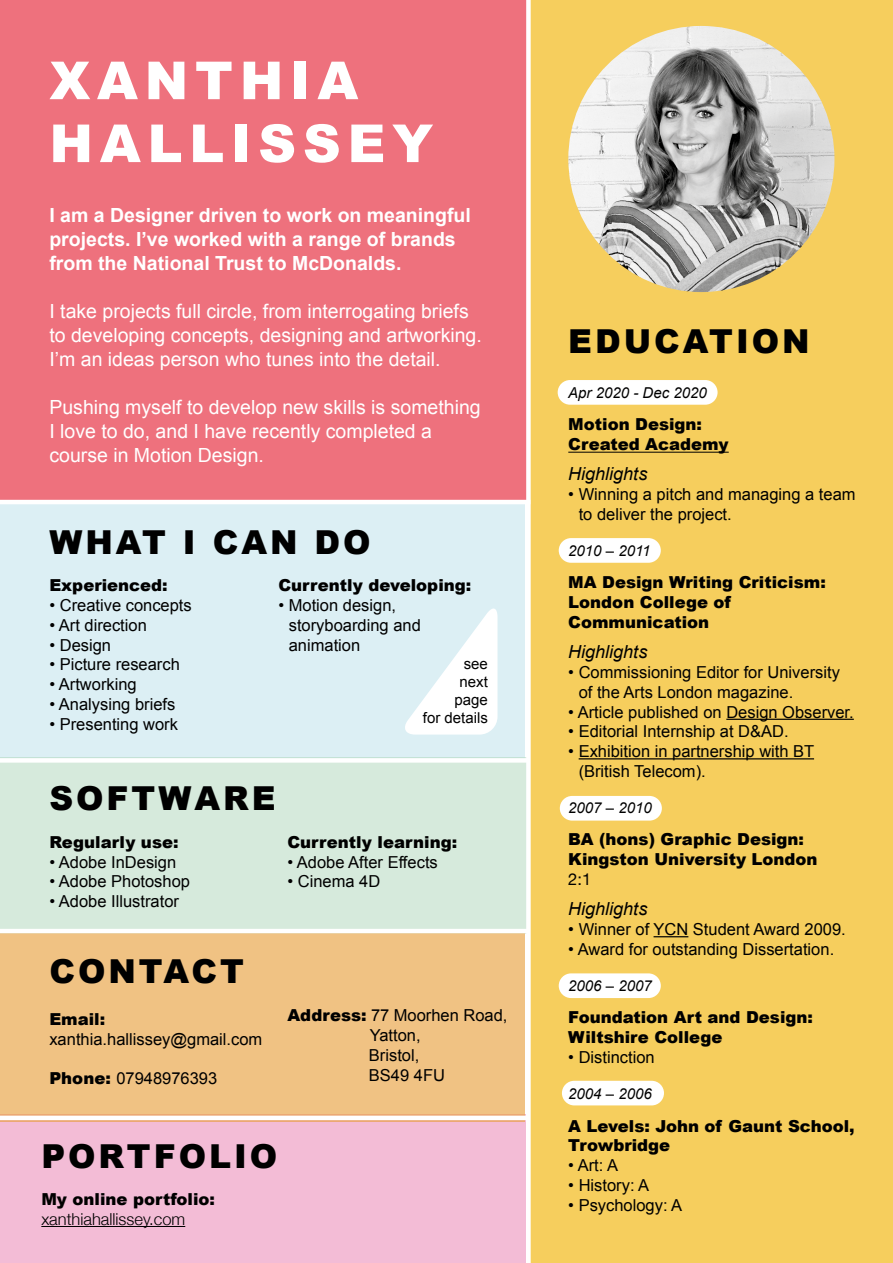
<style>
.page{position:relative;width:893px;height:1263px;background:#fff}
.page>*{position:absolute;margin:0;border:0;box-sizing:border-box;transform-origin:0 0}
.t1{font:900 52.35px/62.8px "Arial";letter-spacing:.13em;color:#fff}
.t2{font:900 33px "Arial";letter-spacing:.09em;color:#000}
.t3{font:19.5px/24px "Arial";color:#fff}
.t4{font:700 19.5px/24px "Arial";color:#fff}
.t5{font:italic 18px "Arial";color:#000}
.t6{font:16.5px/19.8px "Arial";color:#000}
.t7{font:900 16.5px/19.8px "Arial";color:#000}
.t8{font:300 16.5px "Helvetica Neue";color:#000}
.t9{font:16.5px "Helvetica Neue";color:#000}
.t10{font:italic 15px "Arial";color:#000}
.t11{font:15px/18px "Arial";color:#000;text-align:right}
.s1{font-weight:900}
</style>
<div class="page">
<div style="left:0;top:502px;width:524px;height:258px;background:#dceff4"></div>
<div style="left:0;top:757px;width:531px;height:177px;background:#d6eadc"></div>
<div style="left:0;top:0;width:527px;height:504px;background:#ee717d"></div>
<div style="left:0;top:1114px;width:525px;height:149px;background:#f3bcd6"></div>
<div style="left:0;top:931px;width:524px;height:190px;background:#f0c283"></div>
<div style="left:527px;top:0;width:366px;height:1263px;background:#f6ce5d"></div>
<div style="left:558px;top:380px;width:160px;height:25px;background:#fff;border-radius:12px"></div>
<div style="left:560px;top:796px;width:102px;height:24px;background:#fff;border-radius:12px"></div>
<div style="left:559px;top:538px;width:102px;height:25px;background:#fff;border-radius:12px"></div>
<div style="left:559px;top:973px;width:102px;height:25px;background:#fff;border-radius:12px"></div>
<div style="left:562px;top:1081px;width:102px;height:24px;background:#fff;border-radius:12px"></div>
<hr style="left:568px;top:452px;width:161px;height:1px;background:#000">
<hr style="left:726px;top:719px;width:128px;height:1px;background:#000">
<hr style="left:579px;top:758px;width:235px;height:1px;background:#000">
<hr style="left:654px;top:936px;width:34px;height:1px;background:#000">
<hr style="left:41px;top:1226px;width:144px;height:1px;background:#000">
<svg style="left:405px;top:608px;width:92px;height:126px"></svg>
<div style="left:526px;top:0;width:5px;height:1263px;background:#fff"></div>
<img style="left:568px;top:26px;width:266px;height:266px;border-radius:133px">
<hr style="left:0;top:500px;width:530px;height:4px;background:#fff">
<div style="left:0;top:758px;width:528px;height:5px;background:#fff"></div>
<hr style="left:0;top:929px;width:527px;height:4px;background:#fff">
<hr style="left:0;top:1116px;width:528px;height:4px;background:#fff">
<h1 class="t1" style="left:49px;top:47px;width:385px">XANTHIA<br>HALLISSEY</h1>
<p class="t4" style="left:49px;top:204px;width:423px">I am a Designer driven to work on meaningful projects. I’ve worked with a range of brands from the National Trust to McDonalds.</p>
<p class="t3" style="left:49px;top:299px;width:434px">I take projects full circle, from interrogating briefs to developing concepts, designing and artworking.<br>I’m an ideas person who tunes into the detail.</p>
<p class="t3" style="left:49px;top:395px;width:433px">Pushing myself to develop new skills is something<br>I love to do, and I have recently completed a course in Motion Design.</p>
<h2 class="t2" style="left:49px;top:519px;width:323px">WHAT I CAN DO</h2>
<p class="t7" style="left:49px;top:575px;width:120px">Experienced:</p>
<p class="t6" style="left:49px;top:595px;width:144px">• Creative concepts</p>
<p class="t6" style="left:49px;top:615px;width:99px">• Art direction</p>
<p class="t6" style="left:49px;top:635px;width:63px">• Design</p>
<p class="t6" style="left:49px;top:655px;width:132px">• Picture research</p>
<p class="t6" style="left:49px;top:675px;width:89px">• Artworking</p>
<p class="t6" style="left:49px;top:694px;width:127px">• Analysing briefs</p>
<p class="t6" style="left:49px;top:714px;width:130px">• Presenting work</p>
<p class="t7" style="left:278px;top:575px;width:194px">Currently developing:</p>
<p class="t6" style="left:289px;top:595px;width:134px;text-indent:-10px">• Motion design, storyboarding and animation</p>
<p class="t11" style="left:423px;top:655px;width:67px">see<br>next page<br>for details</p>
<h2 class="t2" style="left:49px;top:774px;width:228px">SOFTWARE</h2>
<p class="t7" style="left:49px;top:831px;width:131px">Regularly use:</p>
<p class="t6" style="left:49px;top:852px;width:128px">• Adobe InDesign</p>
<p class="t6" style="left:49px;top:872px;width:142px">• Adobe Photoshop</p>
<p class="t6" style="left:49px;top:891px;width:131px">• Adobe Illustrator</p>
<p class="t7" style="left:287px;top:831px;width:171px">Currently learning:</p>
<p class="t6" style="left:287px;top:852px;width:152px">• Adobe After Effects</p>
<p class="t6" style="left:287px;top:872px;width:94px">• Cinema 4D</p>
<h2 class="t2" style="left:49px;top:948px;width:196px">CONTACT</h2>
<p class="t7" style="left:49px;top:1009px;width:57px">Email:</p>
<p class="t6" style="left:49px;top:1029px;width:214px">xanthia.hallissey@gmail.com</p>
<p class="t6" style="left:49px;top:1069px;width:169px"><span class="s1">Phone:</span> 07948976393</p>
<p class="t6" style="left:369px;top:1006px;width:140px;text-indent:-82px"><span class="s1">Address:</span> 77 Moorhen Road,<br>Yatton,<br>Bristol,<br>BS49 4FU</p>
<h2 class="t2" style="left:41px;top:1132px;width:238px">PORTFOLIO</h2>
<p class="t7" style="left:41px;top:1189px;width:175px">My online portfolio:</p>
<p class="t8" style="left:41px;top:1205px;width:145px">xanthiahallissey.com</p>
<h2 class="t2" style="left:568px;top:317px;width:243px">EDUCATION</h2>
<p class="t10" style="left:568px;top:383px;width:140px">Apr 2020 - Dec 2020</p>
<p class="t7" style="left:568px;top:414px;width:162px">Motion Design:<br>Created Academy</p>
<p class="t5" style="left:568px;top:462px;width:81px">Highlights</p>
<p class="t6" style="left:579px;top:484px;width:278px;text-indent:-10px">• Winning a pitch and managing a team to deliver the project.</p>
<p class="t10" style="left:568px;top:541px;width:84px">2010 – 2011</p>
<p class="t7" style="left:568px;top:572px;width:259px">MA Design Writing Criticism:<br>London College of<br>Communication</p>
<p class="t5" style="left:568px;top:640px;width:81px">Highlights</p>
<p class="t6" style="left:579px;top:662px;width:263px;text-indent:-10px">• Commissioning Editor for University of the Arts London magazine.</p>
<p class="t6" style="left:568px;top:702px;width:287px">• Article published on Design Observer.</p>
<p class="t6" style="left:568px;top:722px;width:222px">• Editorial Internship at D&amp;AD.</p>
<p class="t6" style="left:579px;top:742px;width:237px;text-indent:-10px">• Exhibition in partnership with BT (British Telecom).</p>
<p class="t10" style="left:568px;top:798px;width:85px">2007 – 2010</p>
<p class="t7" style="left:568px;top:829px;width:251px">BA (hons) Graphic Design:<br>Kingston University London</p>
<p class="t9" style="left:568px;top:867px;width:24px">2:1</p>
<p class="t5" style="left:568px;top:897px;width:81px">Highlights</p>
<p class="t6" style="left:568px;top:919px;width:279px">• Winner of YCN Student Award 2009.</p>
<p class="t6" style="left:568px;top:939px;width:267px">• Award for outstanding Dissertation.</p>
<p class="t10" style="left:568px;top:976px;width:85px">2006 – 2007</p>
<p class="t7" style="left:568px;top:1007px;width:246px">Foundation Art and Design:<br>Wiltshire College</p>
<p class="t6" style="left:568px;top:1047px;width:88px">• Distinction</p>
<p class="t10" style="left:568px;top:1084px;width:85px">2004 – 2006</p>
<p class="t7" style="left:568px;top:1115px;width:288px">A Levels: John of Gaunt School,<br>Trowbridge</p>
<p class="t6" style="left:568px;top:1155px;width:51px">• Art: A</p>
<p class="t6" style="left:568px;top:1175px;width:82px">• History: A</p>
<p class="t6" style="left:568px;top:1195px;width:115px">• Psychology: A</p>
</div>
